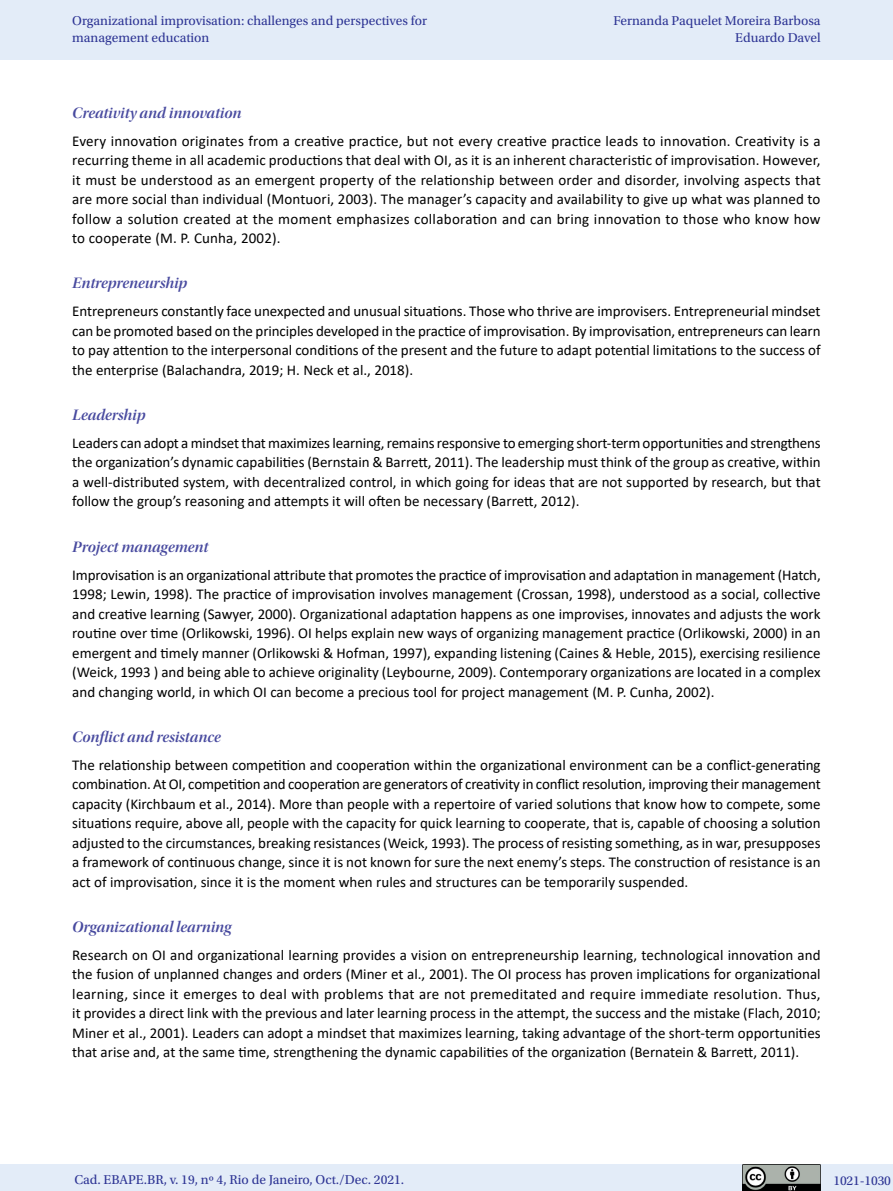
<style>
.page{position:relative;width:893px;height:1191px;background:#fff}
.page>*{position:absolute;margin:0;border:0;box-sizing:border-box;transform-origin:0 0}
.t1{font:15.75px "Utopia Std Semibold Disp It";color:#484a9f}
.t2{font:15px/19.5px "Calibri";color:#000;text-align:justify}
.t3{font:13.5px/16.5px "Utopia Std";color:#2d3494}
</style>
<div class="page">
<div style="left:0;top:0;width:893px;height:60px;background:#e3ecf8"></div>
<div style="left:0;top:1164px;width:893px;height:27px;background:#e3ecf8"></div>
<img style="left:743px;top:1164px;width:78px;height:27px">
<p class="t3" style="left:72px;top:13px;width:356px">Organizational improvisation: challenges and perspectives for management education</p>
<p class="t3" style="left:613px;top:13px;width:209px;text-align:right">Fernanda Paquelet Moreira Barbosa<br>Eduardo Davel</p>
<p class="t1" style="left:72px;top:104px;width:171px">Creativity and innovation</p>
<p class="t2" style="left:72px;top:131px;width:750px">Every innovation originates from a creative practice, but not every creative practice leads to innovation. Creativity is a recurring theme in all academic productions that deal with OI, as it is an inherent characteristic of improvisation. However, it must be understood as an emergent property of the relationship between order and disorder, involving aspects that are more social than individual (Montuori, 2003). The manager’s capacity and availability to give up what was planned to follow a solution created at the moment emphasizes collaboration and can bring innovation to those who know how to cooperate (M. P. Cunha, 2002).</p>
<p class="t1" style="left:72px;top:275px;width:116px">Entrepreneurship</p>
<p class="t2" style="left:72px;top:301px;width:750px">Entrepreneurs constantly face unexpected and unusual situations. Those who thrive are improvisers. Entrepreneurial mindset can be promoted based on the principles developed in the practice of improvisation. By improvisation, entrepreneurs can learn to pay attention to the interpersonal conditions of the present and the future to adapt potential limitations to the success of the enterprise (Balachandra, 2019; H. Neck et al., 2018).</p>
<p class="t1" style="left:72px;top:406px;width:75px">Leadership</p>
<p class="t2" style="left:72px;top:433px;width:750px">Leaders can adopt a mindset that maximizes learning, remains responsive to emerging short-term opportunities and strengthens the organization’s dynamic capabilities (Bernstain &amp; Barrett, 2011). The leadership must think of the group as creative, within a well-distributed system, with decentralized control, in which going for ideas that are not supported by research, but that follow the group’s reasoning and attempts it will often be necessary (Barrett, 2012).</p>
<p class="t1" style="left:72px;top:538px;width:137px">Project management</p>
<p class="t2" style="left:72px;top:564px;width:750px">Improvisation is an organizational attribute that promotes the practice of improvisation and adaptation in management (Hatch, 1998; Lewin, 1998). The practice of improvisation involves management (Crossan, 1998), understood as a social, collective and creative learning (Sawyer, 2000). Organizational adaptation happens as one improvises, innovates and adjusts the work routine over time (Orlikowski, 1996). OI helps explain new ways of organizing management practice (Orlikowski, 2000) in an emergent and timely manner (Orlikowski &amp; Hofman, 1997), expanding listening (Caines &amp; Heble, 2015), exercising resilience (Weick, 1993 ) and being able to achieve originality (Leybourne, 2009). Contemporary organizations are located in a complex and changing world, in which OI can become a precious tool for project management (M. P. Cunha, 2002).</p>
<p class="t1" style="left:72px;top:728px;width:150px">Conflict and resistance</p>
<p class="t2" style="left:72px;top:754px;width:750px">The relationship between competition and cooperation within the organizational environment can be a conflict-generating combination. At OI, competition and cooperation are generators of creativity in conflict resolution, improving their management capacity (Kirchbaum et al., 2014). More than people with a repertoire of varied solutions that know how to compete, some situations require, above all, people with the capacity for quick learning to cooperate, that is, capable of choosing a solution adjusted to the circumstances, breaking resistances (Weick, 1993). The process of resisting something, as in war, presupposes a framework of continuous change, since it is not known for sure the next enemy’s steps. The construction of resistance is an act of improvisation, since it is the moment when rules and structures can be temporarily suspended.</p>
<p class="t1" style="left:72px;top:918px;width:161px">Organizational learning</p>
<p class="t2" style="left:72px;top:944px;width:750px">Research on OI and organizational learning provides a vision on entrepreneurship learning, technological innovation and the fusion of unplanned changes and orders (Miner et al., 2001). The OI process has proven implications for organizational learning, since it emerges to deal with problems that are not premeditated and require immediate resolution. Thus, it provides a direct link with the previous and later learning process in the attempt, the success and the mistake (Flach, 2010; Miner et al., 2001). Leaders can adopt a mindset that maximizes learning, taking advantage of the short-term opportunities that arise and, at the same time, strengthening the dynamic capabilities of the organization (Bernatein &amp; Barrett, 2011).</p>
<p class="t3" style="left:74px;top:1171px;width:332px">Cad. EBAPE.BR, v. 19, nº 4, Rio de Janeiro, Oct./Dec. 2021.</p>
<p class="t3" style="left:833px;top:1172px;width:59px">1021-1030</p>
</div>
